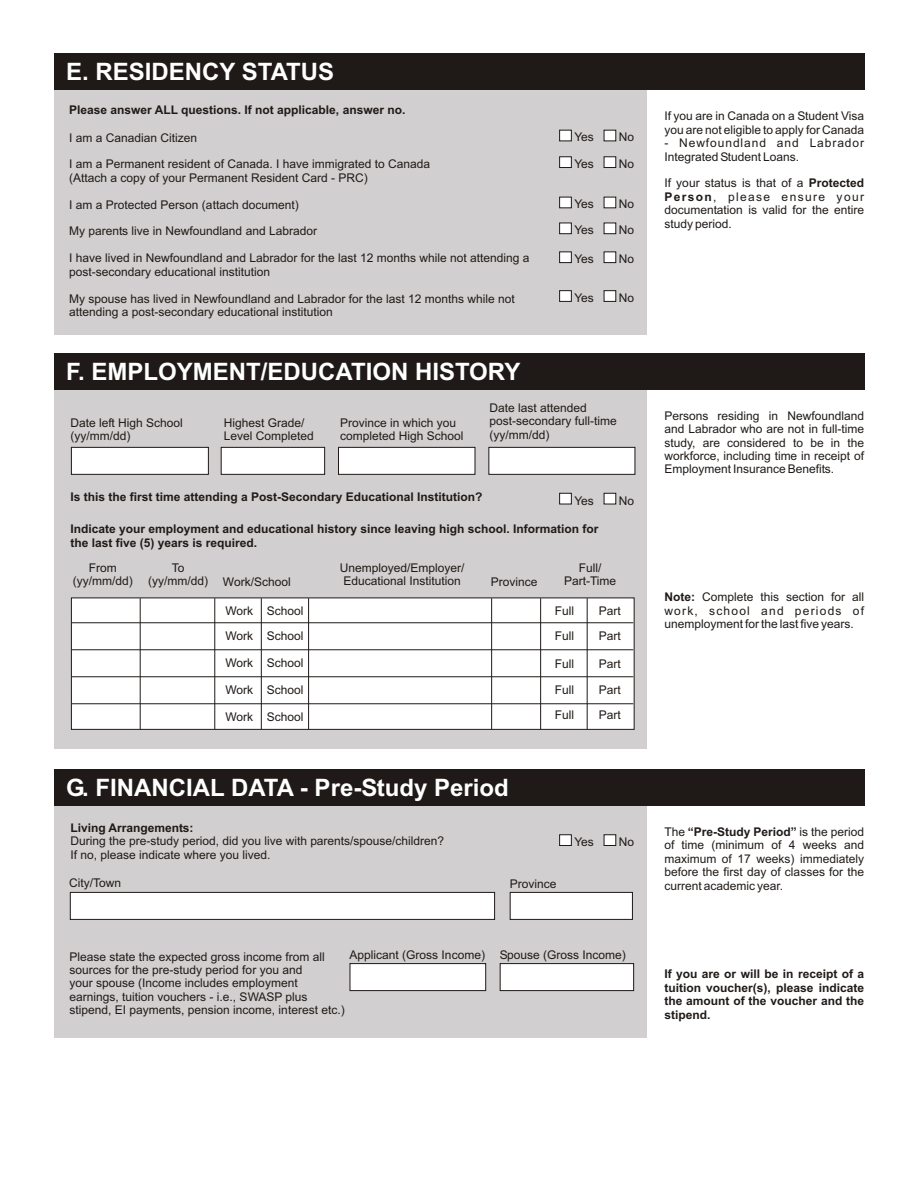
<style>
.page{position:relative;width:918px;height:1188px;background:#fff}
.page>*{position:absolute;margin:0;border:0;box-sizing:border-box;transform-origin:0 0}
.t1{font:700 24px "Arial";color:#fff}
.t2{font:12px/13.4px "Arial";color:#1f1a17}
.t3{font:700 12px/13.4px "Arial";color:#1f1a17}
.t4{font:12px/13.4px "Arial";letter-spacing:.075em;color:#1f1a17}
.s1{font-weight:700}
</style>
<div class="page">
<div style="left:54px;top:385px;width:593px;height:364px;background:#d1cfcf"></div>
<div style="left:54px;top:353px;width:810px;height:37px;background:#1f1a17"></div>
<div style="left:54px;top:86px;width:593px;height:249px;background:#d1cfcf"></div>
<div style="left:54px;top:54px;width:810px;height:36px;background:#1f1a17"></div>
<div style="left:559px;top:130px;width:13px;height:11px;background:#fff;border:1px solid #1f1a17"></div>
<div style="left:604px;top:130px;width:12px;height:11px;background:#fff"></div>
<div style="left:559px;top:156px;width:13px;height:12px;background:#fff;border:1px solid #1f1a17"></div>
<div style="left:604px;top:156px;width:12px;height:12px;background:#fff;border:1px solid #1f1a17"></div>
<div style="left:559px;top:197px;width:13px;height:11px;background:#fff;border:1px solid #1f1a17"></div>
<div style="left:604px;top:197px;width:12px;height:11px;background:#fff"></div>
<div style="left:559px;top:223px;width:13px;height:11px;background:#fff;border:1px solid #1f1a17"></div>
<div style="left:604px;top:223px;width:12px;height:11px;background:#fff;border:1px solid #1f1a17"></div>
<div style="left:559px;top:251px;width:13px;height:12px;background:#fff;border:1px solid #1f1a17"></div>
<div style="left:604px;top:251px;width:12px;height:12px;background:#fff;border:1px solid #1f1a17"></div>
<div style="left:559px;top:290px;width:13px;height:12px;background:#fff;border:1px solid #1f1a17"></div>
<div style="left:604px;top:290px;width:12px;height:12px;background:#fff;border:1px solid #1f1a17"></div>
<div style="left:71px;top:447px;width:138px;height:28px;background:#fff;border:1px solid #1f1a17"></div>
<div style="left:221px;top:447px;width:104px;height:28px;background:#fff;border:1px solid #1f1a17"></div>
<div style="left:338px;top:447px;width:137px;height:28px;background:#fff;border:1px solid #1f1a17"></div>
<div style="left:488px;top:447px;width:147px;height:28px;background:#fff;border:1px solid #1f1a17"></div>
<div style="left:559px;top:493px;width:13px;height:11px;background:#fff;border:1px solid #1f1a17"></div>
<div style="left:604px;top:493px;width:12px;height:11px;background:#fff;border:1px solid #1f1a17"></div>
<div style="left:71px;top:598px;width:564px;height:132px;background:#fff;border:1px solid #1f1a17"></div>
<hr style="left:71px;top:622px;width:562px;height:1px;background:#1f1a17">
<hr style="left:71px;top:649px;width:562px;height:1px;background:#1f1a17">
<hr style="left:71px;top:676px;width:562px;height:1px;background:#1f1a17">
<hr style="left:71px;top:703px;width:562px;height:1px;background:#1f1a17">
<hr style="left:140px;top:598px;width:1px;height:131px;background:#1f1a17">
<hr style="left:491px;top:598px;width:1px;height:131px;background:#1f1a17">
<hr style="left:214px;top:598px;width:1px;height:131px;background:#1f1a17">
<hr style="left:261px;top:598px;width:1px;height:131px;background:#1f1a17">
<hr style="left:308px;top:598px;width:1px;height:131px;background:#1f1a17">
<hr style="left:540px;top:598px;width:1px;height:131px;background:#1f1a17">
<hr style="left:587px;top:598px;width:1px;height:131px;background:#1f1a17">
<div style="left:54px;top:801px;width:593px;height:237px;background:#d1cfcf"></div>
<div style="left:54px;top:769px;width:810px;height:37px;background:#1f1a17"></div>
<div style="left:559px;top:834px;width:13px;height:12px;background:#fff;border:1px solid #1f1a17"></div>
<div style="left:604px;top:834px;width:12px;height:12px;background:#fff;border:1px solid #1f1a17"></div>
<div style="left:70px;top:892px;width:425px;height:28px;background:#fff;border:1px solid #1f1a17"></div>
<div style="left:510px;top:892px;width:123px;height:28px;background:#fff;border:1px solid #1f1a17"></div>
<div style="left:500px;top:963px;width:134px;height:28px;background:#fff;border:1px solid #1f1a17"></div>
<div style="left:350px;top:963px;width:136px;height:28px;background:#fff;border:1px solid #1f1a17"></div>
<h1 class="t1" style="left:66px;top:63px;width:270px">E. RESIDENCY STATUS</h1>
<p class="t3" style="left:69px;top:104px;width:338px">Please answer ALL questions. If not applicable, answer no.</p>
<p class="t2" style="left:69px;top:132px;width:130px">I am a Canadian Citizen</p>
<p class="t2" style="left:574px;top:132px;width:21px">Yes</p>
<p class="t2" style="left:619px;top:132px;width:17px">No</p>
<p class="t2" style="left:69px;top:159px;width:362px">I am a Permanent resident of Canada. I have immigrated to Canada (Attach a copy of your Permanent Resident Card - PRC)</p>
<p class="t2" style="left:69px;top:199px;width:231px">I am a Protected Person (attach document)</p>
<p class="t2" style="left:69px;top:226px;width:249px">My parents live in Newfoundland and Labrador</p>
<p class="t2" style="left:69px;top:253px;width:462px">I have lived in Newfoundland and Labrador for the last 12 months while not attending a post-secondary educational institution</p>
<p class="t2" style="left:69px;top:293px;width:447px">My spouse has lived in Newfoundland and Labrador for the last 12 months while not attending a post-secondary educational institution</p>
<p class="t2" style="left:574px;top:158px;width:21px">Yes</p>
<p class="t2" style="left:619px;top:158px;width:17px">No</p>
<p class="t2" style="left:574px;top:199px;width:21px">Yes</p>
<p class="t2" style="left:619px;top:199px;width:17px">No</p>
<p class="t2" style="left:574px;top:224px;width:21px">Yes</p>
<p class="t2" style="left:619px;top:224px;width:17px">No</p>
<p class="t2" style="left:574px;top:253px;width:21px">Yes</p>
<p class="t2" style="left:619px;top:253px;width:17px">No</p>
<p class="t2" style="left:574px;top:292px;width:21px">Yes</p>
<p class="t2" style="left:619px;top:292px;width:17px">No</p>
<h1 class="t1" style="left:66px;top:363px;width:456px">F. EMPLOYMENT/EDUCATION HISTORY</h1>
<p class="t2" style="left:70px;top:417px;width:114px">Date left High School (yy/mm/dd)</p>
<p class="t2" style="left:224px;top:417px;width:92px">Highest Grade/<br>Level Completed</p>
<p class="t2" style="left:340px;top:417px;width:125px">Province in which you completed High School</p>
<p class="t2" style="left:489px;top:402px;width:129px">Date last attended post-secondary full-time (yy/mm/dd)</p>
<p class="t3" style="left:70px;top:492px;width:414px">Is this the first time attending a Post-Secondary Educational Institution?</p>
<p class="t2" style="left:574px;top:495px;width:21px">Yes</p>
<p class="t2" style="left:619px;top:495px;width:17px">No</p>
<p class="t3" style="left:70px;top:524px;width:530px">Indicate your employment and educational history since leaving high school. Information for the last five (5) years is required.</p>
<p class="t2" style="left:73px;top:562px;width:62px;text-align:center">From (yy/mm/dd)</p>
<p class="t2" style="left:225px;top:605px;width:79px">Work School</p>
<p class="t2" style="left:148px;top:562px;width:144px;line-height:14.2px;text-indent:24px">To<br>(yy/mm/dd) Work/School</p>
<p class="t2" style="left:340px;top:562px;width:126px;text-align:center">Unemployed/Employer/<br>Educational Institution</p>
<p class="t2" style="left:564px;top:562px;width:54px;text-align:center">Full/<br>Part-Time</p>
<p class="t2" style="left:491px;top:576px;width:48px">Province</p>
<p class="t2" style="left:555px;top:605px;width:21px">Full</p>
<p class="t2" style="left:599px;top:605px;width:24px">Part</p>
<p class="t2" style="left:555px;top:631px;width:21px">Full</p>
<p class="t2" style="left:599px;top:631px;width:24px">Part</p>
<p class="t2" style="left:555px;top:658px;width:21px">Full</p>
<p class="t2" style="left:599px;top:658px;width:24px">Part</p>
<p class="t2" style="left:555px;top:684px;width:21px">Full</p>
<p class="t2" style="left:599px;top:684px;width:24px">Part</p>
<p class="t2" style="left:555px;top:709px;width:21px">Full</p>
<p class="t2" style="left:599px;top:709px;width:24px">Part</p>
<p class="t2" style="left:225px;top:631px;width:79px">Work School</p>
<p class="t2" style="left:225px;top:658px;width:79px">Work School</p>
<p class="t2" style="left:225px;top:678px;width:79px;line-height:26.2px">Work School<br>Work School</p>
<h1 class="t1" style="left:66px;top:779px;width:444px">G. FINANCIAL DATA - Pre-Study Period</h1>
<p class="t3" style="left:70px;top:822px;width:125px">Living Arrangements:</p>
<p class="t2" style="left:70px;top:835px;width:375px">During the pre-study period, did you live with parents/spouse/children?<br>If no, please indicate where you lived.</p>
<p class="t2" style="left:69px;top:877px;width:54px">City/Town</p>
<p class="t2" style="left:510px;top:878px;width:48px">Province</p>
<p class="t2" style="left:574px;top:836px;width:21px">Yes</p>
<p class="t2" style="left:619px;top:836px;width:17px">No</p>
<p class="t2" style="left:350px;top:949px;width:278px">Applicant (Gross Income) Spouse (Gross Income)</p>
<p class="t2" style="left:70px;top:951px;width:277px">Please state the expected gross income from all sources for the pre-study period for you and<br>your spouse (Income includes employment earnings, tuition vouchers - i.e., SWASP plus stipend, EI payments, pension income, interest etc.)</p>
<p class="t2" style="left:664px;top:111px;width:201px">If you are in Canada on a Student Visa you are not eligible to apply for Canada</p>
<p class="t4" style="left:664px;top:137px;width:201px">- Newfoundland and Labrador<br>Integrated Student Loans.</p>
<p class="t2" style="left:664px;top:178px;width:201px;text-align:justify">If your status is that of a <span class="s1">Protected Person</span>, please ensure your documentation is valid for the entire study period.</p>
<p class="t2" style="left:664px;top:410px;width:201px;text-align:justify">Persons residing in Newfoundland and Labrador who are not in full-time study, are considered to be in the workforce, including time in receipt of Employment Insurance Benefits.</p>
<p class="t2" style="left:664px;top:591px;width:201px;text-align:justify"><span class="s1">Note:</span> Complete this section for all work, school and periods of unemployment for the last five years.</p>
<p class="t2" style="left:664px;top:826px;width:201px;text-align:justify">The <span class="s1">“Pre-Study Period”</span> is the period of time (minimum of 4 weeks and maximum of 17 weeks) immediately before the first day of classes for the current academic year.</p>
<p class="t3" style="left:664px;top:969px;width:201px;text-align:justify">If you are or will be in receipt of a tuition voucher(s), please indicate the amount of the voucher and the stipend.</p>
</div>
